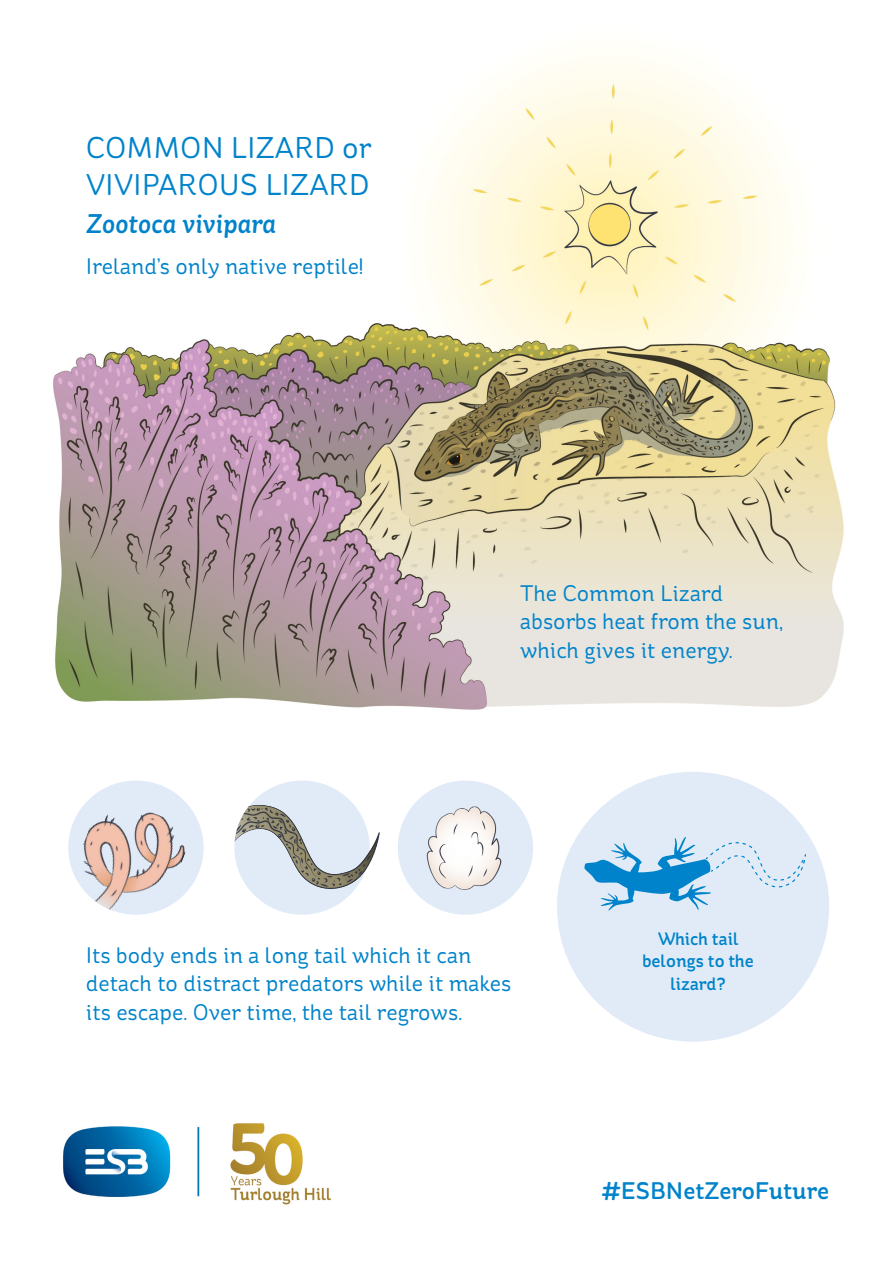
<style>
.page{position:relative;width:893px;height:1263px;background:#fff}
.page>*{position:absolute;margin:0;border:0;box-sizing:border-box;transform-origin:0 0}
.t1{font:30px/37.5px "St Ryde";color:#0083ca}
.t2{font:italic 500 27px "St Ryde";color:#0083ca}
.t3{font:500 24px "St Ryde";color:#0083ca}
.t4{font:22.5px/28.5px "St Ryde";color:#0083ca}
.t5{font:500 18px/22.5px "St Ryde";color:#0083ca;text-align:center}
</style>
<div class="page">
<img style="left:53px;top:56px;width:791px;height:654px">
<div style="left:557px;top:772px;width:272px;height:270px;background:#e1ebf7;border-radius:50%"></div>
<img style="left:63px;top:1123px;width:268px;height:82px">
<div style="left:68px;top:780px;width:136px;height:135px;background:#e1ebf7;border-radius:50%"></div>
<img style="left:73px;top:811px;width:114px;height:104px">
<img style="left:79px;top:794px;width:115px;height:98px">
<div style="left:398px;top:780px;width:135px;height:135px;background:#e1ebf7;border-radius:50%"></div>
<img style="left:426px;top:806px;width:76px;height:84px">
<div style="left:234px;top:780px;width:136px;height:135px;background:#e1ebf7;border-radius:50%"></div>
<img style="left:234px;top:796px;width:25px;height:103px">
<svg style="left:584px;top:837px;width:222px;height:74px"></svg>
<img style="left:259px;top:780px;width:121px;height:122px">
<h1 class="t1" style="left:86px;top:129px;width:287px">COMMON LIZARD or<br>VIVIPAROUS LIZARD</h1>
<p class="t2" style="left:86px;top:207px;width:192px">Zootoca vivipara</p>
<p class="t4" style="left:86px;top:252px;width:279px">Ireland’s only native reptile!</p>
<p class="t4" style="left:520px;top:579px;width:264px">The Common Lizard absorbs heat from the sun, which gives it energy.</p>
<p class="t4" style="left:86px;top:941px;width:427px">Its body ends in a long tail which it can detach to distract predators while it makes its escape. Over time, the tail regrows.</p>
<p class="t5" style="left:642px;top:928px;width:113px">Which tail belongs to the lizard?</p>
<p class="t3" style="left:602px;top:1177px;width:229px">#ESBNetZeroFuture</p>
</div>
